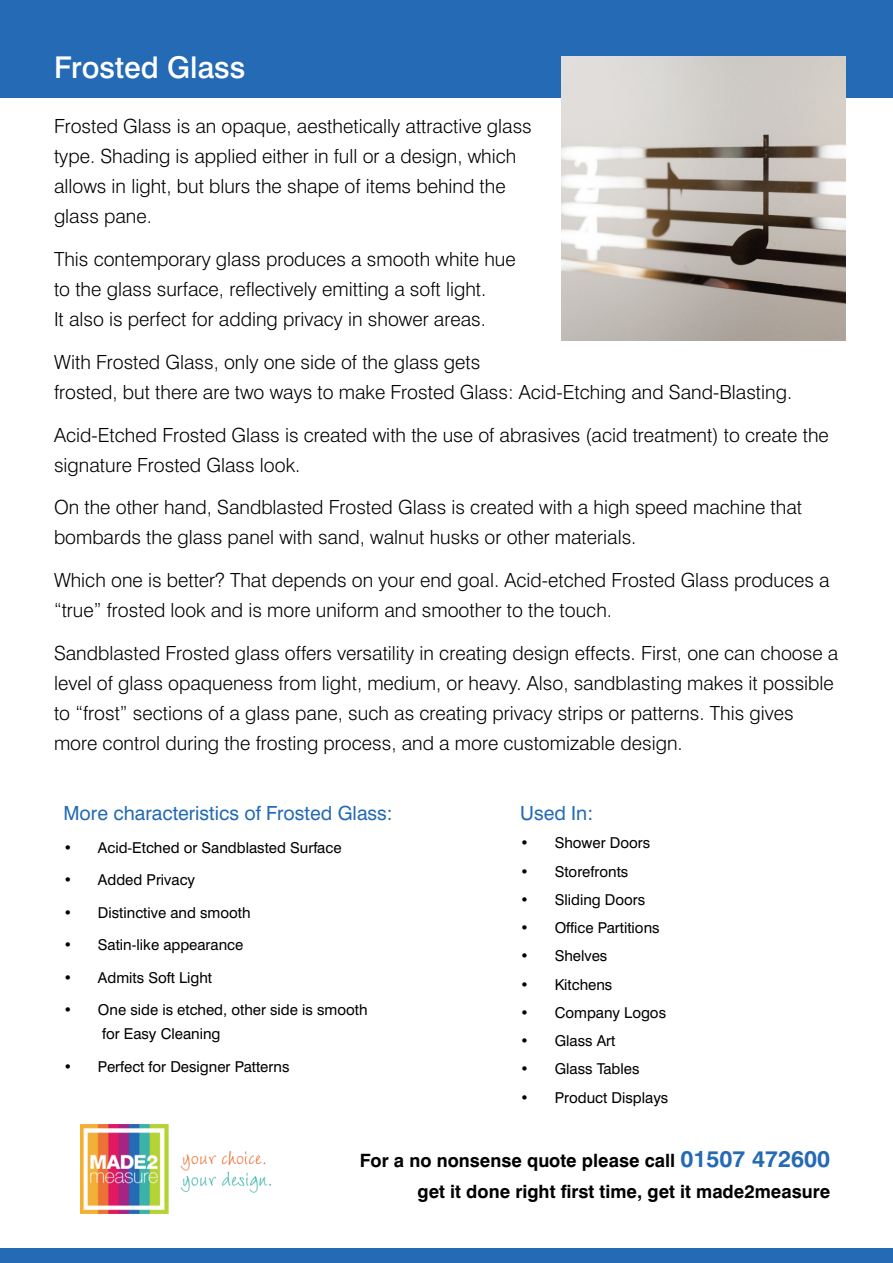
<style>
.page{position:relative;width:893px;height:1263px;background:#fff}
.page>*{position:absolute;margin:0;border:0;box-sizing:border-box;transform-origin:0 0}
.t1{font:500 30px "Swiss 721 BT";color:#fff}
.t2{font:300 19.5px/30px "Swiss 721 BT";color:#000}
.t3{font:19.5px "Swiss 721 BT";color:#256ab4}
.t4{font:700 18.3px/30.6px "Swiss 721 BT";color:#000;text-align:right}
.t5{font:15px/24px "Swiss 721 BT";color:#000}
.s1{font-size:22.95px;color:#256ab4}
</style>
<div class="page">
<div style="left:0;top:0;width:893px;height:98px;background:#256ab4"></div>
<img style="left:80px;top:1124px;width:191px;height:89px">
<div style="left:0;top:1248px;width:893px;height:15px;background:#256ab4"></div>
<img style="left:562px;top:56px;width:284px;height:285px">
<h1 class="t1" style="left:54px;top:49px;width:193px">Frosted Glass</h1>
<p class="t2" style="left:54px;top:111px;width:479px">Frosted Glass is an opaque, aesthetically attractive glass type. Shading is applied either in full or a design, which allows in light, but blurs the shape of items behind the glass pane.</p>
<p class="t2" style="left:54px;top:244px;width:463px">This contemporary glass produces a smooth white hue to the glass surface, reflectively emitting a soft light.<br>It also is perfect for adding privacy in shower areas.</p>
<p class="t2" style="left:54px;top:347px;width:740px">With Frosted Glass, only one side of the glass gets<br>frosted, but there are two ways to make Frosted Glass: Acid-Etching and Sand-Blasting.</p>
<p class="t2" style="left:54px;top:419px;width:776px">Acid-Etched Frosted Glass is created with the use of abrasives (acid treatment) to create the signature Frosted Glass look.</p>
<p class="t2" style="left:54px;top:492px;width:750px">On the other hand, Sandblasted Frosted Glass is created with a high speed machine that bombards the glass panel with sand, walnut husks or other materials.</p>
<p class="t2" style="left:54px;top:565px;width:777px">Which one is better? That depends on your end goal. Acid-etched Frosted Glass produces a “true” frosted look and is more uniform and smoother to the touch.</p>
<p class="t2" style="left:54px;top:638px;width:786px">Sandblasted Frosted glass offers versatility in creating design effects. First, one can choose a level of glass opaqueness from light, medium, or heavy. Also, sandblasting makes it possible to “frost” sections of a glass pane, such as creating privacy strips or patterns. This gives more control during the frosting process, and a more customizable design.</p>
<p class="t3" style="left:63px;top:801px;width:331px">More characteristics of Frosted Glass:</p>
<p class="t5" style="left:63px;top:835px;width:280px">• Acid-Etched or Sandblasted Surface</p>
<p class="t5" style="left:63px;top:867px;width:133px">• Added Privacy</p>
<p class="t5" style="left:63px;top:900px;width:189px">• Distinctive and smooth</p>
<p class="t5" style="left:63px;top:933px;width:181px">• Satin-like appearance</p>
<p class="t5" style="left:63px;top:965px;width:150px">• Admits Soft Light</p>
<p class="t5" style="left:102px;top:998px;width:267px;text-indent:-39px">• One side is etched, other side is smooth for Easy Cleaning</p>
<p class="t5" style="left:63px;top:1054px;width:228px">• Perfect for Designer Patterns</p>
<p class="t3" style="left:520px;top:801px;width:74px">Used In:</p>
<p class="t5" style="left:520px;top:831px;width:132px">• Shower Doors</p>
<p class="t5" style="left:520px;top:859px;width:110px">• Storefronts</p>
<p class="t5" style="left:520px;top:887px;width:127px">• Sliding Doors</p>
<p class="t5" style="left:520px;top:915px;width:141px">• Office Partitions</p>
<p class="t5" style="left:520px;top:944px;width:89px">• Shelves</p>
<p class="t5" style="left:520px;top:972px;width:94px">• Kitchens</p>
<p class="t5" style="left:520px;top:1000px;width:147px">• Company Logos</p>
<p class="t5" style="left:520px;top:1028px;width:97px">• Glass Art</p>
<p class="t5" style="left:520px;top:1057px;width:121px">• Glass Tables</p>
<p class="t5" style="left:520px;top:1085px;width:150px">• Product Displays</p>
<p class="t4" style="left:360px;top:1145px;width:472px">For a no nonsense quote please call <span class="s1">01507 472600 </span>get it done right first time, get it made2measure</p>
</div>
